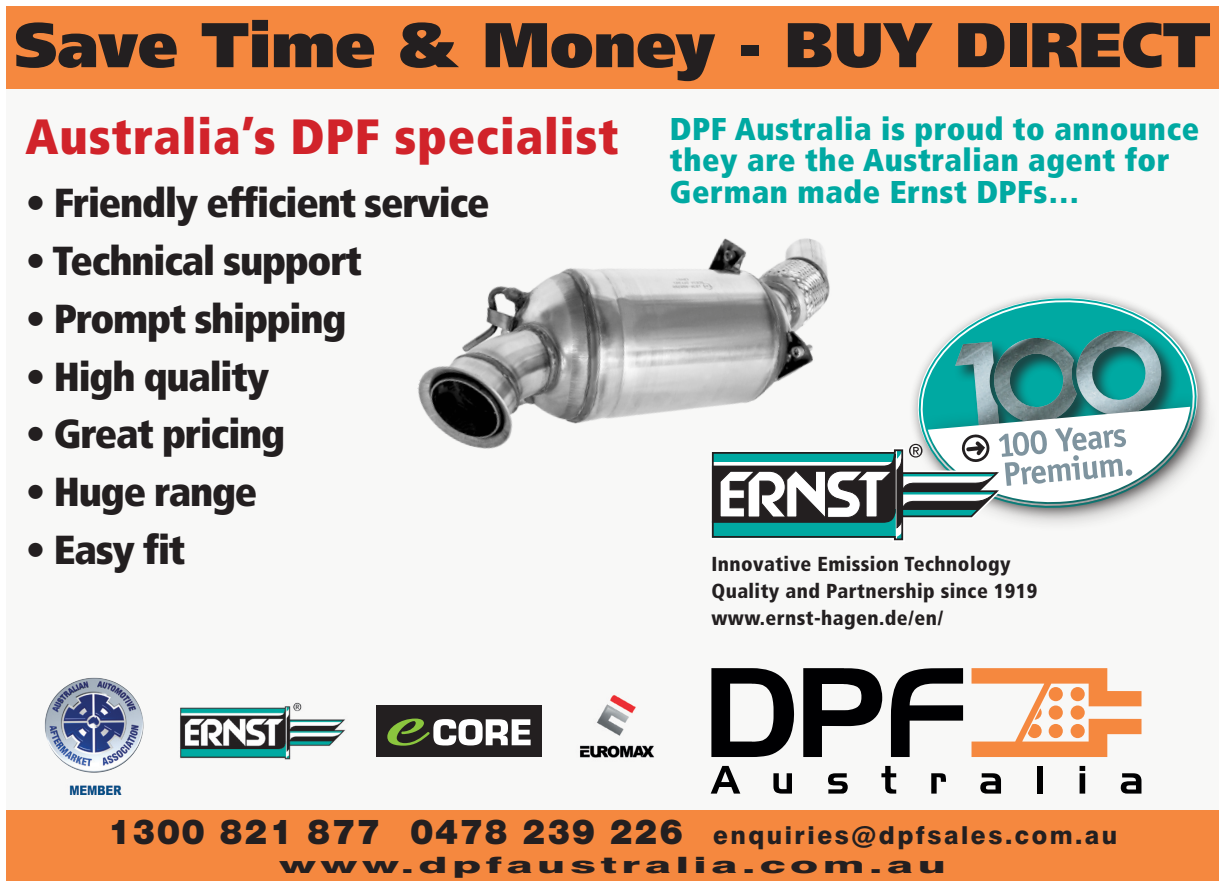
<style>
.page{position:relative;width:1225px;height:887px;background:#fff}
.page>*{position:absolute;margin:0;border:0;box-sizing:border-box;transform-origin:0 0}
.t1{font:900 63px "Frutiger";color:#231f20}
.t2{font:900 condensed 49.5px "Frutiger";letter-spacing:.02em;color:#d1232a}
.t3{font:900 condensed 40.5px "Frutiger";letter-spacing:-.03em;color:#231f20}
.t4{font:900 condensed 31.5px/31.5px "Frutiger";letter-spacing:.02em;color:#00a9a2}
.t5{font:800 24.75px "Swiss 721 BT";letter-spacing:.1em;color:#231f20}
.t6{font:800 22.5px "Swiss 721 BT";letter-spacing:.1em;color:#231f20;scale:2 1}
.t7{font:900 condensed 20.25px "Frutiger";letter-spacing:.02em;color:#231f20}
.s1{font-family:"Swiss 721 BT Black No 2";font-weight:400;font-size:31.5px}
</style>
<div class="page">
<div style="left:6px;top:89px;width:1212px;height:721px;background:#f8f8f7"></div>
<svg style="left:971px;top:668px;width:170px;height:89px"></svg>
<svg style="left:711px;top:668px;width:83px;height:89px"></svg>
<svg style="left:891px;top:668px;width:72px;height:89px"></svg>
<svg style="left:803px;top:668px;width:79px;height:89px"></svg>
<svg style="left:711px;top:766px;width:29px;height:27px"></svg>
<svg style="left:773px;top:773px;width:19px;height:20px"></svg>
<svg style="left:828px;top:773px;width:19px;height:20px"></svg>
<svg style="left:881px;top:766px;width:15px;height:27px"></svg>
<svg style="left:931px;top:773px;width:15px;height:20px"></svg>
<svg style="left:980px;top:773px;width:21px;height:20px"></svg>
<div style="left:1037px;top:766px;width:6px;height:27px;background:#000001"></div>
<div style="left:1079px;top:773px;width:6px;height:20px;background:#000001"></div>
<svg style="left:1079px;top:766px;width:6px;height:5px"></svg>
<svg style="left:1120px;top:773px;width:21px;height:20px"></svg>
<div style="left:6px;top:810px;width:1212px;height:70px;background:#f5883f"></div>
<div style="left:6px;top:6px;width:1212px;height:83px;background:#f5883f"></div>
<img style="left:69px;top:785px;width:53px;height:10px">
<img style="left:180px;top:702px;width:166px;height:57px">
<img style="left:580px;top:695px;width:74px;height:63px">
<div style="left:376px;top:705px;width:165px;height:52px;background:#231f20"></div>
<svg style="left:387px;top:718px;width:143px;height:27px"></svg>
<img style="left:45px;top:677px;width:99px;height:95px">
<svg style="left:1031px;top:293px;width:169px;height:99px"></svg>
<svg style="left:959px;top:297px;width:237px;height:95px"></svg>
<div style="left:914px;top:392px;width:305px;height:140px;background:#231f20;opacity:.6"></div>
<svg style="left:711px;top:329px;width:479px;height:212px"></svg>
<img style="left:417px;top:238px;width:426px;height:285px">
<p class="t1" style="left:14px;top:7px;width:1197px">Save Time &amp; Money - BUY DIRECT</p>
<p class="t2" style="left:26px;top:107px;width:594px">Australia’s DPF specialist</p>
<p class="t3" style="left:26px;top:178px;width:466px">• Friendly efficient service</p>
<p class="t3" style="left:26px;top:236px;width:338px">• Technical support</p>
<p class="t3" style="left:26px;top:294px;width:322px">• Prompt shipping</p>
<p class="t3" style="left:26px;top:352px;width:245px">• High quality</p>
<p class="t3" style="left:26px;top:409px;width:261px">• Great pricing</p>
<p class="t3" style="left:26px;top:467px;width:233px">• Huge range</p>
<p class="t3" style="left:26px;top:525px;width:161px">• Easy fit</p>
<p class="t4" style="left:670px;top:113px;width:531px">DPF Australia is proud to announce they are the Australian agent for<br>German made Ernst DPFs…</p>
<p class="t7" style="left:711px;top:551px;width:301px">Innovative Emission Technology</p>
<p class="t7" style="left:711px;top:578px;width:327px">Quality and Partnership since 1919</p>
<p class="t7" style="left:711px;top:605px;width:234px">www.ernst-hagen.de/en/</p>
<p class="t5" style="left:108px;top:819px;width:1011px"><span class="s1">1300 821 877 0478 239 226</span> enquiries@dpfsales.com.au</p>
<p class="t6" style="left:279px;top:851px;width:335px">www.dpfaustralia.com.au</p>
</div>
